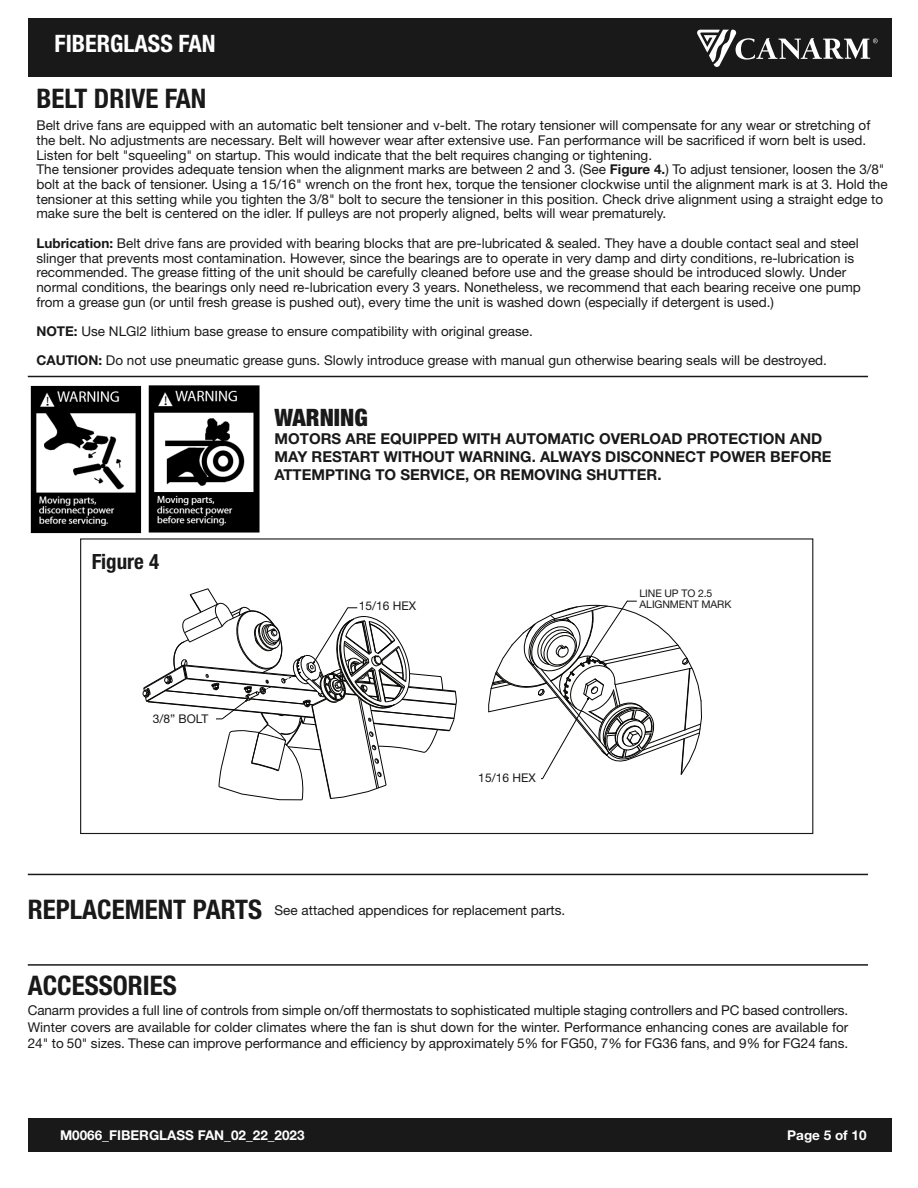
<style>
.page{position:relative;width:918px;height:1188px;background:#fff}
.page>*{position:absolute;margin:0;border:0;box-sizing:border-box;transform-origin:0 0}
.t1{font:700 condensed 27px "Helvetica Neue";color:#191919}
.t2{font:700 condensed 24px "Helvetica Neue";color:#fff}
.t3{font:900 condensed 24px "Helvetica Neue";color:#191919}
.t4{font:700 condensed 21px "Helvetica Neue";color:#191919}
.t5{font:700 15px/18px "Helvetica Neue";color:#191919}
.t6{font:13.5px/14.7px "Helvetica Neue";color:#191919}
.t7{font:700 13.5px "Helvetica Neue";color:#fff}
.t8{font:12px "Helvetica Neue";color:#191919}
.t9{font:10.8px/11.1px "News Gothic";color:#050504;scale:.74 1}
.t10{font:10.8px "Myriad";color:#050504;scale:.72 1}
.t11{font:10.5px/11.7px "Helvetica Neue";letter-spacing:-.01em;color:#191919}
.t12{font:9.75px "News Gothic";color:#050504}
.s1{font-weight:700}
.s2{font-weight:700;font-stretch:condensed;font-size:27px}
</style>
<div class="page">
<div style="left:28px;top:18px;width:864px;height:59px;background:#191919"></div>
<div style="left:28px;top:1119px;width:864px;height:33px;background:#191919"></div>
<svg style="left:697px;top:30px;width:181px;height:37px"></svg>
<img style="left:30px;top:385px;width:230px;height:149px">
<hr style="left:28px;top:874px;width:840px;height:1px;background:#191919">
<svg style="left:142px;top:588px;width:315px;height:213px"></svg>
<svg style="left:488px;top:600px;width:214px;height:179px"></svg>
<hr style="left:28px;top:376px;width:840px;height:1px;background:#191919">
<div style="left:359px;top:598px;width:64px;height:16px;background:#fff"></div>
<div style="left:478px;top:771px;width:63px;height:15px;background:#fff"></div>
<div style="left:640px;top:587px;width:92px;height:27px;background:#fff"></div>
<hr style="left:28px;top:964px;width:840px;height:2px;background:#191919">
<div style="left:153px;top:711px;width:62px;height:16px;background:#fff"></div>
<h2 class="t2" style="left:55px;top:34px;width:162px">FIBERGLASS FAN</h2>
<h1 class="t1" style="left:36px;top:89px;width:171px">BELT DRIVE FAN</h1>
<p class="t6" style="left:36px;top:120px;width:853px">Belt drive fans are equipped with an automatic belt tensioner and v-belt. The rotary tensioner will compensate for any wear or stretching of the belt. No adjustments are necessary. Belt will however wear after extensive use. Fan performance will be sacrificed if worn belt is used.<br>Listen for belt "squeeling" on startup. This would indicate that the belt requires changing or tightening.<br>The tensioner provides adequate tension when the alignment marks are between 2 and 3. (See <span class="s1">Figure 4.</span>) To adjust tensioner, loosen the 3/8" bolt at the back of tensioner. Using a 15/16" wrench on the front hex, torque the tensioner clockwise until the alignment mark is at 3. Hold the tensioner at this setting while you tighten the 3/8" bolt to secure the tensioner in this position. Check drive alignment using a straight edge to make sure the belt is centered on the idler. If pulleys are not properly aligned, belts will wear prematurely.</p>
<p class="t6" style="left:36px;top:237px;width:826px"><span class="s1">Lubrication:</span> Belt drive fans are provided with bearing blocks that are pre-lubricated &amp; sealed. They have a double contact seal and steel slinger that prevents most contamination. However, since the bearings are to operate in very damp and dirty conditions, re-lubrication is recommended. The grease fitting of the unit should be carefully cleaned before use and the grease should be introduced slowly. Under normal conditions, the bearings only need re-lubrication every 3 years. Nonetheless, we recommend that each bearing receive one pump from a grease gun (or until fresh grease is pushed out), every time the unit is washed down (especially if detergent is used.)</p>
<p class="t6" style="left:36px;top:318px;width:792px;line-height:29.4px"><span class="s1">NOTE:</span> Use NLGl2 lithium base grease to ensure compatibility with original grease.<br><span class="s1">CAUTION:</span> Do not use pneumatic grease guns. Slowly introduce grease with manual gun otherwise bearing seals will be destroyed.</p>
<h3 class="t4" style="left:92px;top:554px;width:69px">Figure 4</h3>
<p class="t8" style="left:153px;top:714px;width:57px">3/8” BOLT</p>
<p class="t12" style="left:168px;top:714px;width:45px">3/8" BOLT</p>
<h2 class="t3" style="left:275px;top:404px;width:95px">WARNING</h2>
<p class="t5" style="left:275px;top:431px;width:559px">MOTORS ARE EQUIPPED WITH AUTOMATIC OVERLOAD PROTECTION AND<br>MAY RESTART WITHOUT WARNING. ALWAYS DISCONNECT POWER BEFORE<br>ATTEMPTING TO SERVICE, OR REMOVING SHUTTER.</p>
<p class="t8" style="left:359px;top:601px;width:59px">15/16 HEX</p>
<p class="t12" style="left:359px;top:602px;width:48px">15/16 HEX</p>
<p class="t8" style="left:478px;top:773px;width:59px">15/16 HEX</p>
<p class="t10" style="left:499px;top:772px;width:48px">15/16 HEX</p>
<p class="t11" style="left:640px;top:588px;width:93px">LINE UP TO 2.5<br>ALIGNMENT MARK</p>
<p class="t9" style="left:639px;top:592px;width:90px">LINE UP TO 2.5<br>ALIGNMENT MARK</p>
<p class="t6" style="left:28px;top:904px;width:539px"><span class="s2">REPLACEMENT PARTS</span> See attached appendices for replacement parts.</p>
<h1 class="t1" style="left:28px;top:976px;width:151px">ACCESSORIES</h1>
<p class="t6" style="left:28px;top:1004px;width:822px;line-height:16.5px;text-align:justify">Canarm provides a full line of controls from simple on/off thermostats to sophisticated multiple staging controllers and PC based controllers.<br>Winter covers are available for colder climates where the fan is shut down for the winter. Performance enhancing cones are available for 24" to 50" sizes. These can improve performance and efficiency by approximately 5% for FG50, 7% for FG36 fans, and 9% for FG24 fans.</p>
<p class="t7" style="left:60px;top:1131px;width:246px">M0066_FIBERGLASS FAN_02_22_2023</p>
<p class="t7" style="left:787px;top:1131px;width:81px">Page 5 of 10</p>
</div>
